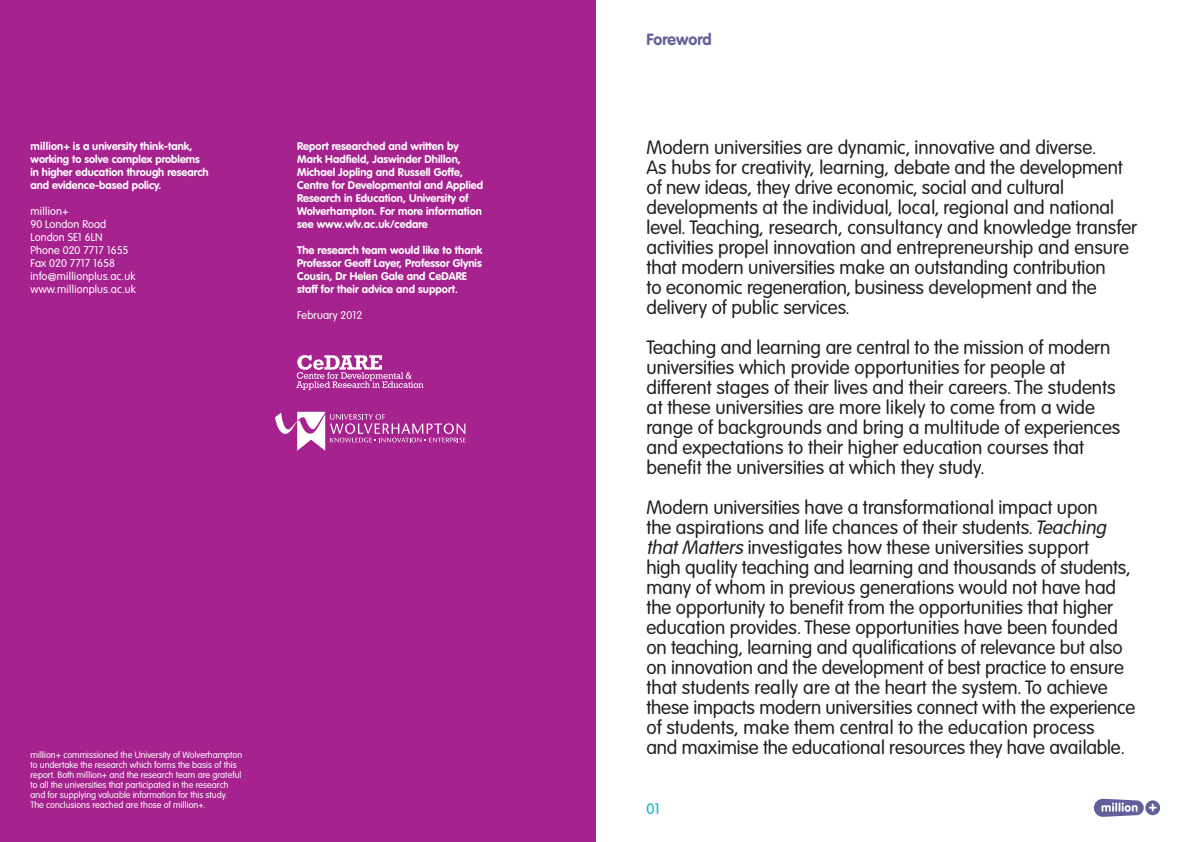
<style>
.page{position:relative;width:1191px;height:842px;background:#fff}
.page>*{position:absolute;margin:0;border:0;box-sizing:border-box;transform-origin:0 0}
.t1{font:300 19px/20px "VAG Rounded";color:#231f20}
.t2{font:700 16px "VAG Rounded";color:#62609a}
.t3{font:300 15px "VAG Rounded";color:#00b3c5}
.t4{font:700 11px/13px "VAG Rounded";letter-spacing:.005em;color:#fff}
.t5{font:300 11px/13px "VAG Rounded";letter-spacing:.005em;color:#fff}
.t6{font:300 9px/10px "VAG Rounded";color:#fff}
.s1{font-style:italic}
</style>
<div class="page">
<div style="left:0;top:1px;width:595px;height:841px;background:#a6228e"></div>
<svg style="left:1145px;top:800px;width:15px;height:15px"></svg>
<svg style="left:1093px;top:799px;width:63px;height:18px"></svg>
<svg style="left:296px;top:355px;width:127px;height:35px"></svg>
<svg style="left:275px;top:412px;width:191px;height:39px"></svg>
<p class="t4" style="left:30px;top:140px;width:180px">million+ is a university think-tank, working to solve complex problems in higher education through research and evidence-based policy.</p>
<p class="t5" style="left:30px;top:205px;width:107px">million+<br>90 London Road<br>London SE1 6LN<br>Phone 020 7717 1655<br>Fax 020 7717 1658 info@millionplus.ac.uk www.millionplus.ac.uk</p>
<p class="t4" style="left:297px;top:140px;width:188px">Report researched and written by Mark Hadfield, Jaswinder Dhillon, Michael Jopling and Russell Goffe, Centre for Developmental and Applied Research in Education, University of Wolverhampton. For more information see www.wlv.ac.uk/cedare</p>
<p class="t4" style="left:297px;top:244px;width:187px">The research team would like to thank Professor Geoff Layer, Professor Glynis Cousin, Dr Helen Gale and CeDARE staff for their advice and support.</p>
<p class="t5" style="left:297px;top:309px;width:67px">February 2012</p>
<p class="t6" style="left:30px;top:750px;width:213px">million+ commissioned the University of Wolverhampton to undertake the research which forms the basis of this report. Both million+ and the research team are grateful to all the universities that participated in the research and for supplying valuable information for this study.<br>The conclusions reached are those of million+.</p>
<p class="t2" style="left:646px;top:30px;width:67px">Foreword</p>
<p class="t1" style="left:646px;top:137px;width:492px">Modern universities are dynamic, innovative and diverse.<br>As hubs for creativity, learning, debate and the development of new ideas, they drive economic, social and cultural developments at the individual, local, regional and national level. Teaching, research, consultancy and knowledge transfer activities propel innovation and entrepreneurship and ensure that modern universities make an outstanding contribution<br>to economic regeneration, business development and the delivery of public services.</p>
<p class="t1" style="left:646px;top:337px;width:475px">Teaching and learning are central to the mission of modern universities which provide opportunities for people at different stages of their lives and their careers. The students at these universities are more likely to come from a wide range of backgrounds and bring a multitude of experiences and expectations to their higher education courses that benefit the universities at which they study.</p>
<p class="t1" style="left:646px;top:497px;width:490px">Modern universities have a transformational impact upon<br>the aspirations and life chances of their students. <span class="s1">Teaching thatMatters</span> investigates how these universities support<br>high quality teaching and learning and thousands of students, many of whom in previous generations would not have had the opportunity to benefit from the opportunities that higher education provides. These opportunities have been founded on teaching, learning and qualifications of relevance but also on innovation and the development of best practice to ensure that students really are at the heart the system. To achieve these impacts modern universities connect with the experience of students, make them central to the education process<br>and maximise the educational resources they have available.</p>
<p class="t3" style="left:646px;top:800px;width:15px">01</p>
</div>
